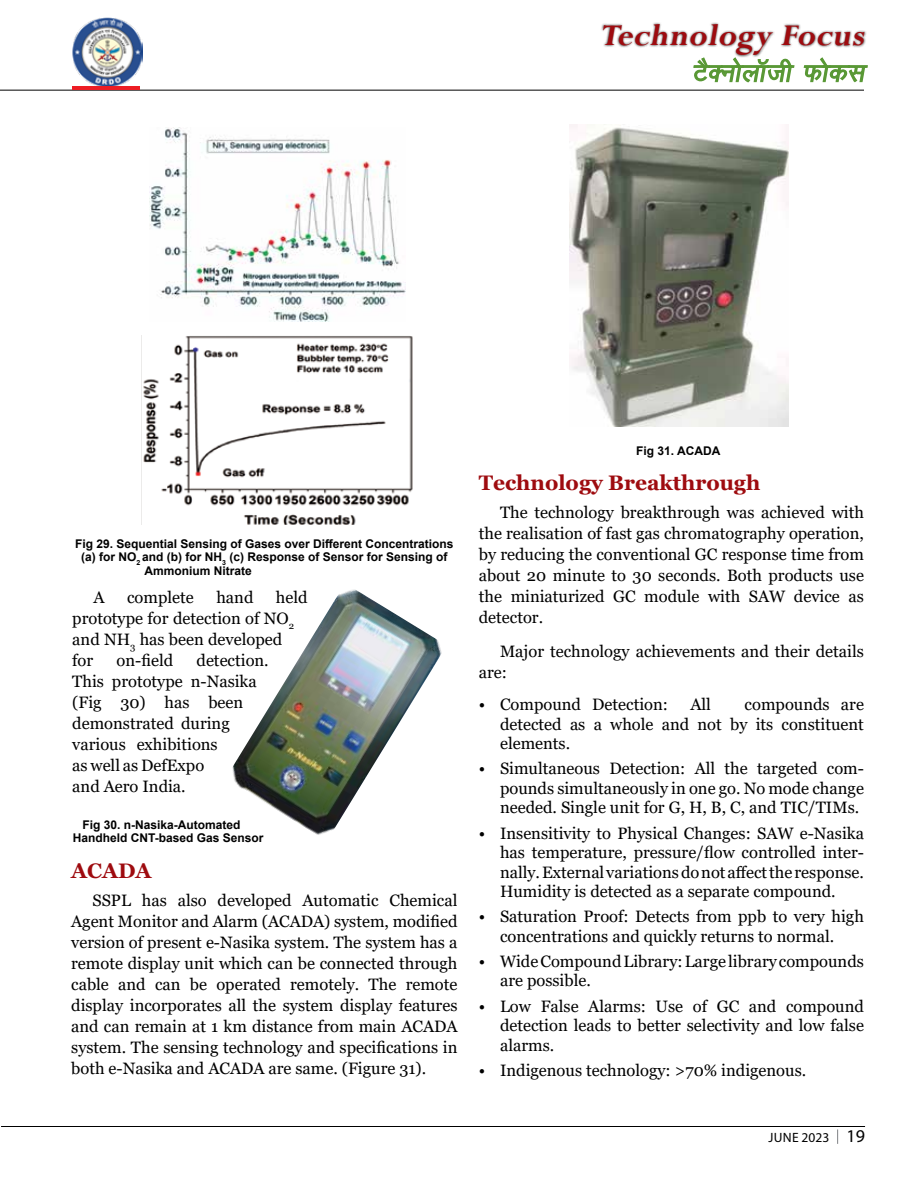
<style>
.page{position:relative;width:918px;height:1188px;background:#fff}
.page>*{position:absolute;margin:0;border:0;box-sizing:border-box;transform-origin:0 0}
.t1{font:italic 700 33.6px "Perpetua";color:#9e0b0f}
.t2{font:700 21px "Georgia";color:#9e0b0f}
.t3{font:16.5px/21px "Georgia";color:#000;text-align:justify}
.t4{font:13.5px "Myriad Pro";letter-spacing:.01em;color:#000}
.t5{font:700 12px/13.5px "Arial";color:#000}
.s1{font-size:18px}
</style>
<div class="page">
<svg style="left:692px;top:58px;width:103px;height:32px"></svg>
<svg style="left:803px;top:58px;width:65px;height:32px"></svg>
<div style="left:600px;top:22px;width:267px;height:36px;background:#000;opacity:.75"></div>
<hr style="left:0;top:90px;width:864px;height:1px;background:#000">
<img style="left:73px;top:17px;width:69px;height:69px">
<hr style="left:72px;top:86px;width:68px;height:4px;background:#ed1d24">
<hr style="left:1px;top:1126px;width:864px;height:1px;background:#000">
<svg style="left:837px;top:1129px;width:1px;height:15px"></svg>
<img style="left:569px;top:125px;width:219px;height:301px">
<img style="left:150px;top:128px;width:255px;height:193px">
<img style="left:143px;top:336px;width:270px;height:188px">
<img style="left:232px;top:589px;width:210px;height:246px">
<h1 class="t1" style="left:600px;top:14px;width:273px">Technology Focus</h1>
<p class="t5" style="left:75px;top:537px;width:380px">Fig 29. Sequential Sensing of Gases over Different Concentrations</p>
<p class="t5" style="left:81px;top:550px;width:368px">(a) for NO<sub>2</sub> and (b) for NH<sub>3</sub> (c) Response of Sensor for Sensing of</p>
<p class="t5" style="left:145px;top:564px;width:109px">Ammonium Nitrate</p>
<p class="t3" style="left:94px;top:587px;width:13px">A</p>
<p class="t3" style="left:127px;top:587px;width:68px">complete</p>
<p class="t3" style="left:216px;top:587px;width:39px">hand</p>
<p class="t3" style="left:72px;top:587px;width:237px;text-align:left;text-indent:204px">held prototype for detection of NO<sub>2 </sub>and NH<sub>3</sub> has been developed<br>for</p>
<p class="t3" style="left:117px;top:650px;width:58px">on-field</p>
<p class="t3" style="left:72px;top:650px;width:198px;text-align:left;text-indent:124px">detection.<br>This prototype n-Nasika (Fig 30) has been demonstrated during various exhibitions<br>as well as DefExpo<br>and Aero India.</p>
<p class="t5" style="left:73px;top:818px;width:192px;text-indent:10px">Fig 30. n-Nasika-Automated<br>Handheld CNT-based Gas Sensor</p>
<p class="t2" style="left:71px;top:857px;width:82px">ACADA</p>
<p class="t3" style="left:71px;top:890px;width:388px;text-indent:21px">SSPL has also developed Automatic Chemical Agent Monitor and Alarm (ACADA) system, modified version of present e-Nasika system. The system has a remote display unit which can be connected through cable and can be operated remotely. The remote display incorporates all the system display features and can remain at 1 km distance from main ACADA system. The sensing technology and specifications in both e-Nasika and ACADA are same. (Figure 31).</p>
<p class="t5" style="left:636px;top:444px;width:86px">Fig 31. ACADA</p>
<p class="t2" style="left:479px;top:470px;width:283px">Technology Breakthrough</p>
<p class="t3" style="left:479px;top:502px;width:387px;text-indent:21px">The technology breakthrough was achieved with the realisation of fast gas chromatography operation, by reducing the conventional GC response time from about 20 minute to 30 seconds. Both products use the miniaturized GC module with SAW device as detector.</p>
<p class="t3" style="left:479px;top:641px;width:387px;text-indent:21px">Major technology achievements and their details are:</p>
<p class="t3" style="left:479px;top:694px;width:191px">• Compound Detection:</p>
<p class="t3" style="left:691px;top:694px;width:22px">All</p>
<p class="t3" style="left:500px;top:695px;width:365px;line-height:19.5px;text-indent:245px">compounds are detected as a whole and not by its constituent elements.</p>
<p class="t3" style="left:500px;top:759px;width:365px;line-height:19.5px;text-indent:-21px">• Simultaneous Detection: All the targeted com&shy;pounds simultaneously in one go. No mode change needed. Single unit for G, H, B, C, and TIC/TIMs.</p>
<p class="t3" style="left:500px;top:823px;width:365px;line-height:19.5px;text-indent:-21px">• Insensitivity to Physical Changes: SAW e-Nasika has temperature, pressure/flow controlled inter&shy;nally. External variations do not affect the response.<br>Humidity is detected as a separate compound.</p>
<p class="t3" style="left:479px;top:907px;width:387px;line-height:19.5px;text-align:center">• Saturation Proof: Detects from ppb to very high concentrations and quickly returns to normal.</p>
<p class="t3" style="left:500px;top:952px;width:365px;line-height:19.5px;text-indent:-21px">• Wide Compound Library: Large library compounds are possible.</p>
<p class="t3" style="left:500px;top:996px;width:365px;line-height:19.5px;text-indent:-21px">• Low False Alarms: Use of GC and compound detection leads to better selectivity and low false alarms.</p>
<p class="t3" style="left:479px;top:1060px;width:329px">• Indigenous technology: &gt;70% indigenous.</p>
<p class="t4" style="left:769px;top:1129px;width:98px">JUNE 2023 <span class="s1">19</span></p>
</div>
